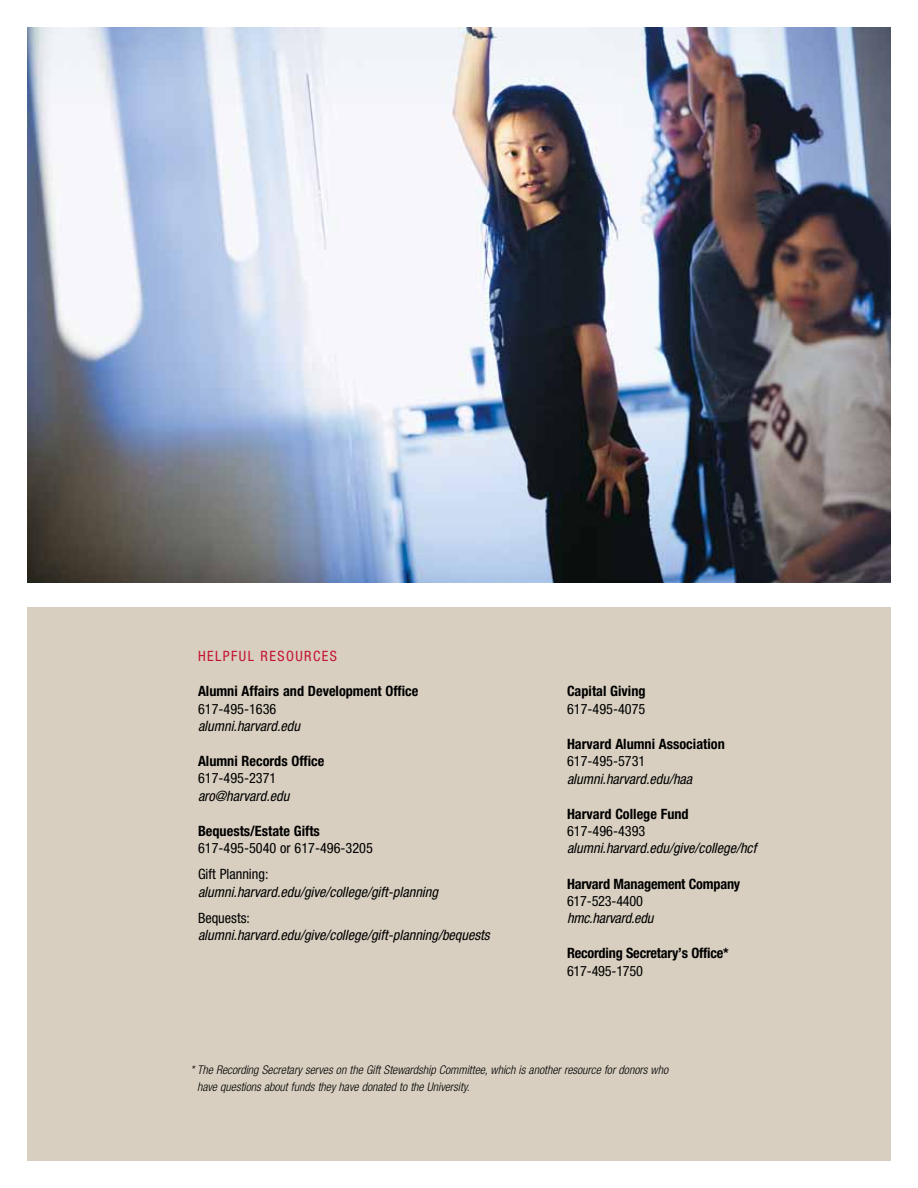
<style>
.page{position:relative;width:918px;height:1188px;background:#fff}
.page>*{position:absolute;margin:0;border:0;box-sizing:border-box;transform-origin:0 0}
.t1{font:italic condensed 14.25px "Helvetica Neue LT Std";color:#000}
.t2{font:700 condensed 14.25px "Helvetica Neue LT Std";color:#000}
.t3{font:condensed 14.25px/26.2px "Helvetica Neue LT Std";color:#000}
.t4{font:condensed 14.25px "Helvetica Neue LT Std";letter-spacing:.1em;color:#c41230}
.t5{font:italic 300 condensed 12px/17.2px "Helvetica Neue LT Std";color:#000}
</style>
<div class="page">
<div style="left:27px;top:607px;width:864px;height:554px;background:#d8cfc0"></div>
<img style="left:27px;top:27px;width:864px;height:555px">
<p class="t4" style="left:198px;top:648px;width:140px">Helpful Resources</p>
<p class="t2" style="left:198px;top:683px;width:222px">Alumni Affairs and Development Office</p>
<p class="t3" style="left:198px;top:695px;width:80px">617-495-1636</p>
<p class="t1" style="left:198px;top:718px;width:104px">alumni.harvard.edu</p>
<p class="t2" style="left:198px;top:753px;width:128px">Alumni Records Office</p>
<p class="t3" style="left:198px;top:765px;width:80px">617-495-2371</p>
<p class="t1" style="left:198px;top:787px;width:93px">aro@harvard.edu</p>
<p class="t2" style="left:198px;top:822px;width:123px">Bequests/Estate Gifts</p>
<p class="t3" style="left:198px;top:835px;width:176px">617-495-5040 or 617-496-3205<br>Gift Planning:</p>
<p class="t1" style="left:198px;top:883px;width:242px">alumni.harvard.edu/give/college/gift-planning</p>
<p class="t3" style="left:198px;top:905px;width:53px">Bequests:</p>
<p class="t1" style="left:198px;top:927px;width:293px">alumni.harvard.edu/give/college/gift-planning/bequests</p>
<p class="t2" style="left:567px;top:683px;width:80px">Capital Giving</p>
<p class="t3" style="left:567px;top:695px;width:80px">617-495-4075</p>
<p class="t2" style="left:567px;top:735px;width:159px">Harvard Alumni Association</p>
<p class="t3" style="left:567px;top:748px;width:80px">617-495-5731</p>
<p class="t1" style="left:567px;top:770px;width:127px">alumni.harvard.edu/haa</p>
<p class="t2" style="left:567px;top:805px;width:123px">Harvard College Fund</p>
<p class="t3" style="left:567px;top:818px;width:80px">617-496-4393</p>
<p class="t1" style="left:567px;top:840px;width:191px">alumni.harvard.edu/give/college/hcf</p>
<p class="t2" style="left:567px;top:875px;width:175px">Harvard Management Company</p>
<p class="t3" style="left:567px;top:888px;width:78px">617-523-4400</p>
<p class="t1" style="left:567px;top:910px;width:88px">hmc.harvard.edu</p>
<p class="t2" style="left:567px;top:945px;width:163px">Recording Secretary’s Office*</p>
<p class="t3" style="left:567px;top:957px;width:78px">617-495-1750</p>
<p class="t5" style="left:197px;top:1062px;width:473px;text-indent:-7px">* The Recording Secretary serves on the Gift Stewardship Committee, which is another resource for donors who have questions about funds they have donated to the University.</p>
</div>
